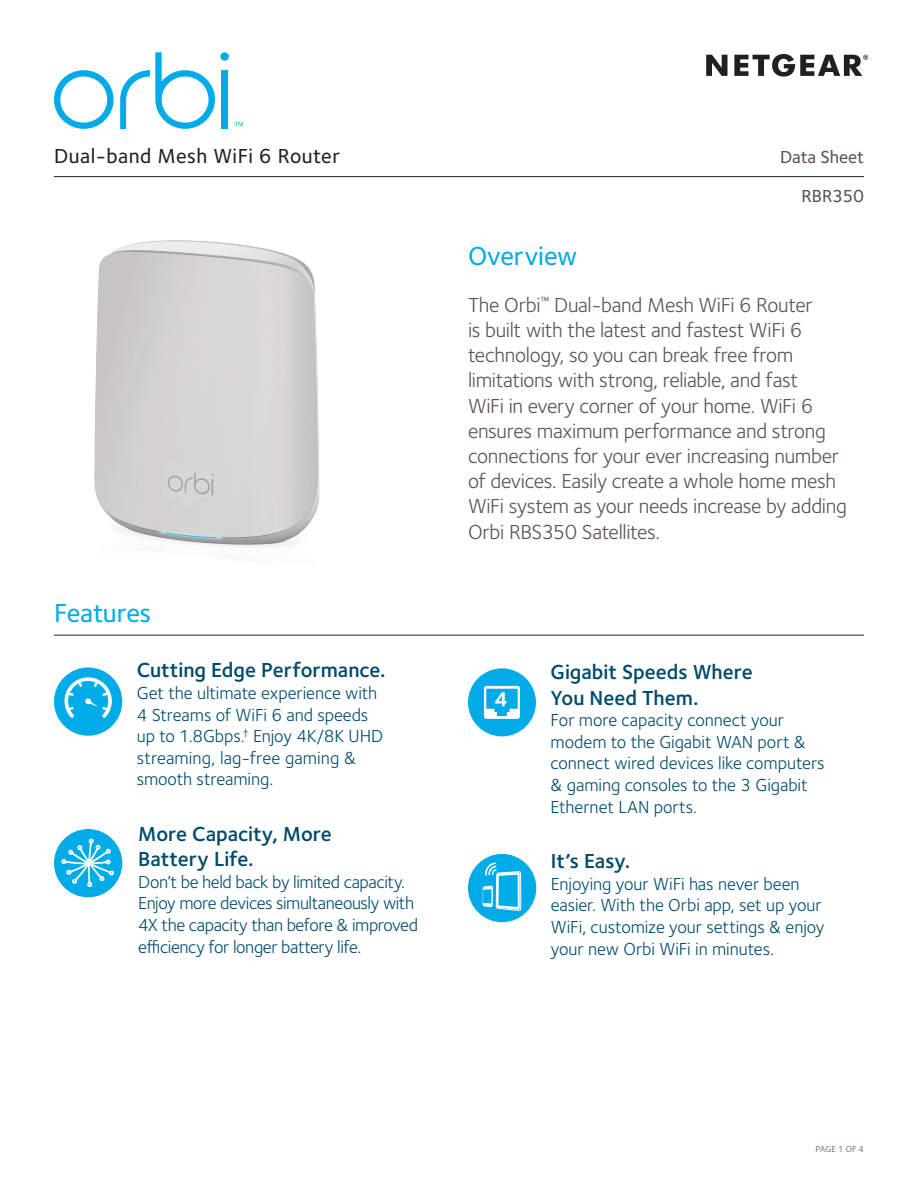
<style>
.page{position:relative;width:918px;height:1188px;background:#fff}
.page>*{position:absolute;margin:0;border:0;box-sizing:border-box;transform-origin:0 0}
.t1{font:500 27px "Foundry Sterling";letter-spacing:-.005em;color:#00abe7}
.t2{font:21px/25.2px "Foundry Sterling";letter-spacing:-.015em;color:#5d514e}
.t3{font:600 21px/25.2px "Foundry Sterling";color:#004b6c}
.t4{font:500 21px "Foundry Sterling";letter-spacing:.02em;color:#231f20}
.t5{font:18px/21.6px "Foundry Sterling";letter-spacing:-.005em;color:#004b6c}
.t6{font:18px/21.6px "Foundry Sterling";letter-spacing:-.025em;color:#004b6c}
.t7{font:500 18px/39px "Foundry Sterling";letter-spacing:-.005em;color:#5d514e;text-align:right}
.t8{font:9px "Foundry Sterling";letter-spacing:.02em;color:#5d514e}
</style>
<div class="page">
<hr style="left:54px;top:176px;width:810px;height:1px;background:#231f20">
<svg style="left:706px;top:55px;width:22px;height:21px"></svg>
<svg style="left:734px;top:54px;width:134px;height:23px"></svg>
<svg style="left:235px;top:122px;width:8px;height:4px"></svg>
<svg style="left:120px;top:52px;width:95px;height:77px"></svg>
<div style="left:221px;top:70px;width:7px;height:59px;background:#00abe7"></div>
<div style="left:220px;top:52px;width:9px;height:9px;background:#00abe7;border-radius:50%"></div>
<svg style="left:54px;top:70px;width:60px;height:59px"></svg>
<hr style="left:54px;top:635px;width:810px;height:1px;background:#231f20">
<div style="left:54px;top:667px;width:68px;height:69px;background:#00abe7;border-radius:50%"></div>
<svg style="left:64px;top:677px;width:48px;height:41px"></svg>
<div style="left:468px;top:854px;width:68px;height:68px;background:#00abe7;border-radius:50%"></div>
<svg style="left:483px;top:862px;width:39px;height:49px"></svg>
<div style="left:54px;top:829px;width:68px;height:68px;background:#00abe7;border-radius:50%"></div>
<svg style="left:61px;top:838px;width:54px;height:50px"></svg>
<img style="left:94px;top:240px;width:226px;height:307px">
<div style="left:468px;top:668px;width:68px;height:68px;background:#00abe7;border-radius:50%"></div>
<svg style="left:484px;top:686px;width:36px;height:33px"></svg>
<p class="t4" style="left:54px;top:143px;width:288px">Dual-band Mesh WiFi 6 Router</p>
<h1 class="t1" style="left:54px;top:597px;width:99px">Features</h1>
<p class="t3" style="left:137px;top:658px;width:250px">Cutting Edge Performance.</p>
<p class="t5" style="left:137px;top:682px;width:248px">Get the ultimate experience with<br>4 Streams of WiFi 6 and speeds up to 1.8Gbps.<sup>†</sup> Enjoy 4K/8K UHD streaming, lag-free gaming &amp; smooth streaming.</p>
<p class="t3" style="left:138px;top:822px;width:195px">More Capacity, More<br>Battery Life.</p>
<p class="t6" style="left:138px;top:871px;width:281px">Don’t be held back by limited capacity.<br>Enjoy more devices simultaneously with 4X the capacity than before &amp; improved efficiency for longer battery life.</p>
<p class="t7" style="left:780px;top:138px;width:85px">Data Sheet<br>RBR350</p>
<h1 class="t1" style="left:468px;top:240px;width:111px">Overview</h1>
<p class="t2" style="left:468px;top:292px;width:380px">The Orbi<sup>™</sup> Dual-band Mesh WiFi 6 Router<br>is built with the latest and fastest WiFi 6 technology, so you can break free from limitations with strong, reliable, and fast<br>WiFi in every corner of your home. WiFi 6 ensures maximum performance and strong connections for your ever increasing number of devices. Easily create a whole home mesh WiFi system as your needs increase by adding Orbi RBS350 Satellites.</p>
<p class="t3" style="left:551px;top:660px;width:204px">Gigabit Speeds Where<br>You Need Them.</p>
<p class="t5" style="left:551px;top:710px;width:276px">For more capacity connect your modem to the Gigabit WAN port &amp; connect wired devices like computers &amp; gaming consoles to the 3 Gigabit<br>Ethernet LAN ports.</p>
<p class="t3" style="left:551px;top:849px;width:81px">It’s Easy.</p>
<p class="t5" style="left:551px;top:873px;width:275px">Enjoying your WiFi has never been easier. With the Orbi app, set up your WiFi, customize your settings &amp; enjoy your new Orbi WiFi in minutes.</p>
<p class="t8" style="left:815px;top:1144px;width:50px">PAGE 1 OF 4</p>
</div>
